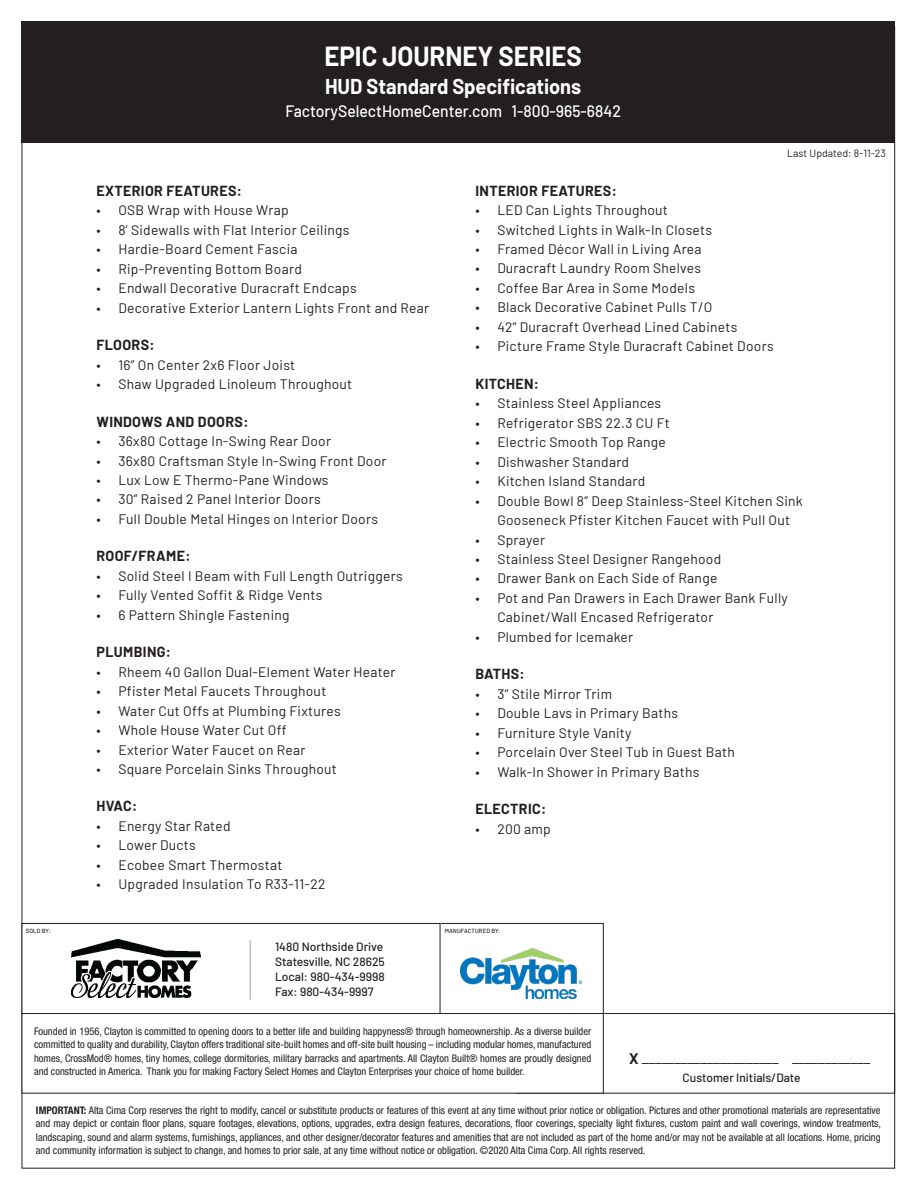
<style>
.page{position:relative;width:918px;height:1188px;background:#fff}
.page>*{position:absolute;margin:0;border:0;box-sizing:border-box;transform-origin:0 0}
.t1{font:700 27px "Barlow";color:#fff;scale:.95 1}
.t2{font:700 21px "Barlow";color:#fff;scale:.95 1}
.t3{font:500 16.5px "Barlow";color:#fff;scale:.95 1}
.t4{font:15px "Barlow";color:#231f20}
.Headers{font:700 14.25px "Barlow";letter-spacing:.025em;color:#231f20}
.t5{font:13.8px/19.5px "Barlow";letter-spacing:.02em;color:#231f20}
.t6{font:500 12px/15px "Barlow";color:#231f20}
.heading_new{font:condensed 10.5px/13.5px "Helvetica Neue LT Std";color:#231f20;text-align:justify}
.t7{font:10.5px "Barlow";color:#231f20}
.t8{font:500 6px "Barlow";letter-spacing:.01em;color:#231f20}
.s1{font-weight:700}
</style>
<div class="page">
<div style="left:438px;top:923px;width:166px;height:91px;border:1px solid #231f20"></div>
<img style="left:460px;top:948px;width:122px;height:51px">
<div style="left:22px;top:923px;width:418px;height:91px;border:1px solid #231f20"></div>
<div style="left:22px;top:21px;width:873px;height:122px;background:#231f20"></div>
<hr style="left:250px;top:940px;width:1px;height:60px;background:#a4a5a9">
<div style="left:516px;top:1013px;width:379px;height:81px;border:1px solid #231f20"></div>
<img style="left:72px;top:940px;width:129px;height:57px">
<div style="left:22px;top:1014px;width:581px;height:79px;background:#fff"></div>
<div style="left:22px;top:1013px;width:582px;height:81px;border:1px solid #231f20"></div>
<p class="t1" style="left:325px;top:36px;width:272px">EPIC JOURNEY SERIES</p>
<p class="t2" style="left:325px;top:71px;width:271px">HUD Standard Specifications</p>
<p class="t3" style="left:285px;top:99px;width:355px">FactorySelectHomeCenter.com 1-800-965-6842</p>
<p class="t7" style="left:787px;top:145px;width:100px">Last Updated: 8-11-23</p>
<p class="Headers" style="left:96px;top:180px;width:147px">EXTERIOR FEATURES:</p>
<p class="t5" style="left:96px;top:200px;width:194px">• OSB Wrap with House Wrap</p>
<p class="t5" style="left:96px;top:219px;width:255px">• 8’ Sidewalls with Flat Interior Ceilings</p>
<p class="t5" style="left:96px;top:239px;width:203px">• Hardie-Board Cement Fascia</p>
<p class="t5" style="left:96px;top:258px;width:207px">• Rip-Preventing Bottom Board</p>
<p class="t5" style="left:96px;top:278px;width:262px">• Endwall Decorative Duracraft Endcaps</p>
<p class="t5" style="left:96px;top:297px;width:334px">• Decorative Exterior Lantern Lights Front and Rear</p>
<p class="Headers" style="left:96px;top:335px;width:60px">FLOORS:</p>
<p class="t5" style="left:96px;top:354px;width:200px">• 16” On Center 2x6 Floor Joist</p>
<p class="t5" style="left:96px;top:373px;width:257px">• Shaw Upgraded Linoleum Throughout</p>
<p class="Headers" style="left:96px;top:411px;width:154px">WINDOWS AND DOORS:</p>
<p class="t5" style="left:96px;top:430px;width:236px">• 36x80 Cottage In-Swing Rear Door</p>
<p class="t5" style="left:96px;top:450px;width:292px">• 36x80 Craftsman Style In-Swing Front Door</p>
<p class="t5" style="left:96px;top:469px;width:234px">• Lux Low E Thermo-Pane Windows</p>
<p class="t5" style="left:96px;top:489px;width:226px">• 30” Raised 2 Panel Interior Doors</p>
<p class="t5" style="left:96px;top:508px;width:283px">• Full Double Metal Hinges on Interior Doors</p>
<p class="Headers" style="left:96px;top:546px;width:96px">ROOF/FRAME:</p>
<p class="t5" style="left:96px;top:565px;width:308px">• Solid Steel I Beam with Full Length Outriggers</p>
<p class="t5" style="left:96px;top:585px;width:227px">• Fully Vented Soffit &amp; Ridge Vents</p>
<p class="t5" style="left:96px;top:604px;width:195px">• 6 Pattern Shingle Fastening</p>
<p class="Headers" style="left:96px;top:642px;width:76px">PLUMBING:</p>
<p class="t5" style="left:96px;top:661px;width:301px">• Rheem 40 Gallon Dual-Element Water Heater</p>
<p class="t5" style="left:96px;top:680px;width:231px">• Pfister Metal Faucets Throughout</p>
<p class="t5" style="left:96px;top:700px;width:246px">• Water Cut Offs at Plumbing Fixtures</p>
<p class="t5" style="left:96px;top:719px;width:192px">• Whole House Water Cut Off</p>
<p class="t5" style="left:96px;top:739px;width:211px">• Exterior Water Faucet on Rear</p>
<p class="t5" style="left:96px;top:758px;width:242px">• Square Porcelain Sinks Throughout</p>
<p class="Headers" style="left:96px;top:796px;width:42px">HVAC:</p>
<p class="t5" style="left:96px;top:815px;width:136px">• Energy Star Rated</p>
<p class="t5" style="left:96px;top:835px;width:101px">• Lower Ducts</p>
<p class="t5" style="left:96px;top:854px;width:187px">• Ecobee Smart Thermostat</p>
<p class="t5" style="left:96px;top:874px;width:230px">• Upgraded Insulation To R33-11-22</p>
<p class="Headers" style="left:475px;top:180px;width:143px">INTERIOR FEATURES:</p>
<p class="t5" style="left:475px;top:199px;width:194px">• LED Can Lights Throughout</p>
<p class="t5" style="left:475px;top:219px;width:238px">• Switched Lights in Walk-In Closets</p>
<p class="t5" style="left:475px;top:238px;width:228px">• Framed Décor Wall in Living Area</p>
<p class="t5" style="left:475px;top:258px;width:227px">• Duracraft Laundry Room Shelves</p>
<p class="t5" style="left:475px;top:277px;width:221px">• Coffee Bar Area in Some Models</p>
<p class="t5" style="left:475px;top:297px;width:238px">• Black Decorative Cabinet Pulls T/O</p>
<p class="t5" style="left:475px;top:316px;width:263px">• 42” Duracraft Overhead Lined Cabinets</p>
<p class="t5" style="left:475px;top:336px;width:300px">• Picture Frame Style Duracraft Cabinet Doors</p>
<p class="Headers" style="left:475px;top:373px;width:65px">KITCHEN:</p>
<p class="t5" style="left:475px;top:392px;width:187px">• Stainless Steel Appliances</p>
<p class="t5" style="left:475px;top:412px;width:196px">• Refrigerator SBS 22.3 CU Ft</p>
<p class="t5" style="left:475px;top:431px;width:192px">• Electric Smooth Top Range</p>
<p class="t5" style="left:475px;top:451px;width:155px">• Dishwasher Standard</p>
<p class="t5" style="left:475px;top:470px;width:171px">• Kitchen Island Standard</p>
<p class="t5" style="left:497px;top:490px;width:307px;text-indent:-22px">• Double Bowl 8” Deep Stainless-Steel Kitchen Sink<br>Gooseneck Pfister Kitchen Faucet with Pull Out</p>
<p class="t5" style="left:475px;top:529px;width:71px">• Sprayer</p>
<p class="t5" style="left:475px;top:548px;width:247px">• Stainless Steel Designer Rangehood</p>
<p class="t5" style="left:475px;top:568px;width:243px">• Drawer Bank on Each Side of Range</p>
<p class="t5" style="left:497px;top:587px;width:292px;text-indent:-22px">• Pot and Pan Drawers in Each Drawer Bank Fully<br>Cabinet/Wall Encased Refrigerator</p>
<p class="t5" style="left:475px;top:626px;width:159px">• Plumbed for Icemaker</p>
<p class="Headers" style="left:475px;top:664px;width:51px">BATHS:</p>
<p class="t5" style="left:475px;top:683px;width:138px">• 3” Stile Mirror Trim</p>
<p class="t5" style="left:475px;top:702px;width:204px">• Double Lavs in Primary Baths</p>
<p class="t5" style="left:475px;top:722px;width:158px">• Furniture Style Vanity</p>
<p class="t5" style="left:475px;top:741px;width:261px">• Porcelain Over Steel Tub in Guest Bath</p>
<p class="t5" style="left:475px;top:761px;width:225px">• Walk-In Shower in Primary Baths</p>
<p class="Headers" style="left:475px;top:798px;width:72px">ELECTRIC:</p>
<p class="t5" style="left:475px;top:818px;width:77px">• 200 amp</p>
<p class="t8" style="left:26px;top:926px;width:26px">SOLD BY:</p>
<p class="t8" style="left:445px;top:926px;width:57px">MANUFACTURED BY:</p>
<p class="t6" style="left:275px;top:938px;width:110px">1480 Northside Drive</p>
<p class="t6" style="left:275px;top:953px;width:111px">Statesville, NC 28625</p>
<p class="t6" style="left:275px;top:968px;width:111px">Local: 980-434-9998<br>Fax: 980-434-9997</p>
<p class="heading_new" style="left:34px;top:1024px;width:559px">Founded in 1956, Clayton is committed to opening doors to a better life and building happyness® through homeownership. As a diverse builder committed to quality and durability, Clayton offers traditional site-built homes and off-site built housing – including modular homes, manufactured homes, CrossMod® homes, tiny homes, college dormitories, military barracks and apartments. All Clayton Built® homes are proudly designed and constructed in America. Thank you for making Factory Select Homes and Clayton Enterprises your choice of home builder.</p>
<p class="t4" style="left:629px;top:1048px;width:243px"><span class="s1">X</span> _____________________ ____________</p>
<p class="t6" style="left:683px;top:1069px;width:119px">Customer Initials/Date</p>
<p class="heading_new" style="left:36px;top:1103px;width:847px"><span class="s1">IMPORTANT:</span> Alta Cima Corp reserves the right to modify, cancel or substitute products or features of this event at any time without prior notice or obligation. Pictures and other promotional materials are representative and may depict or contain floor plans, square footages, elevations, options, upgrades, extra design features, decorations, floor coverings, specialty light fixtures, custom paint and wall coverings, window treatments, landscaping, sound and alarm systems, furnishings, appliances, and other designer/decorator features and amenities that are not included as part of the home and/or may not be available at all locations. Home, pricing and community information is subject to change, and homes to prior sale, at any time without notice or obligation. ©2020 Alta Cima Corp. All rights reserved.</p>
</div>
